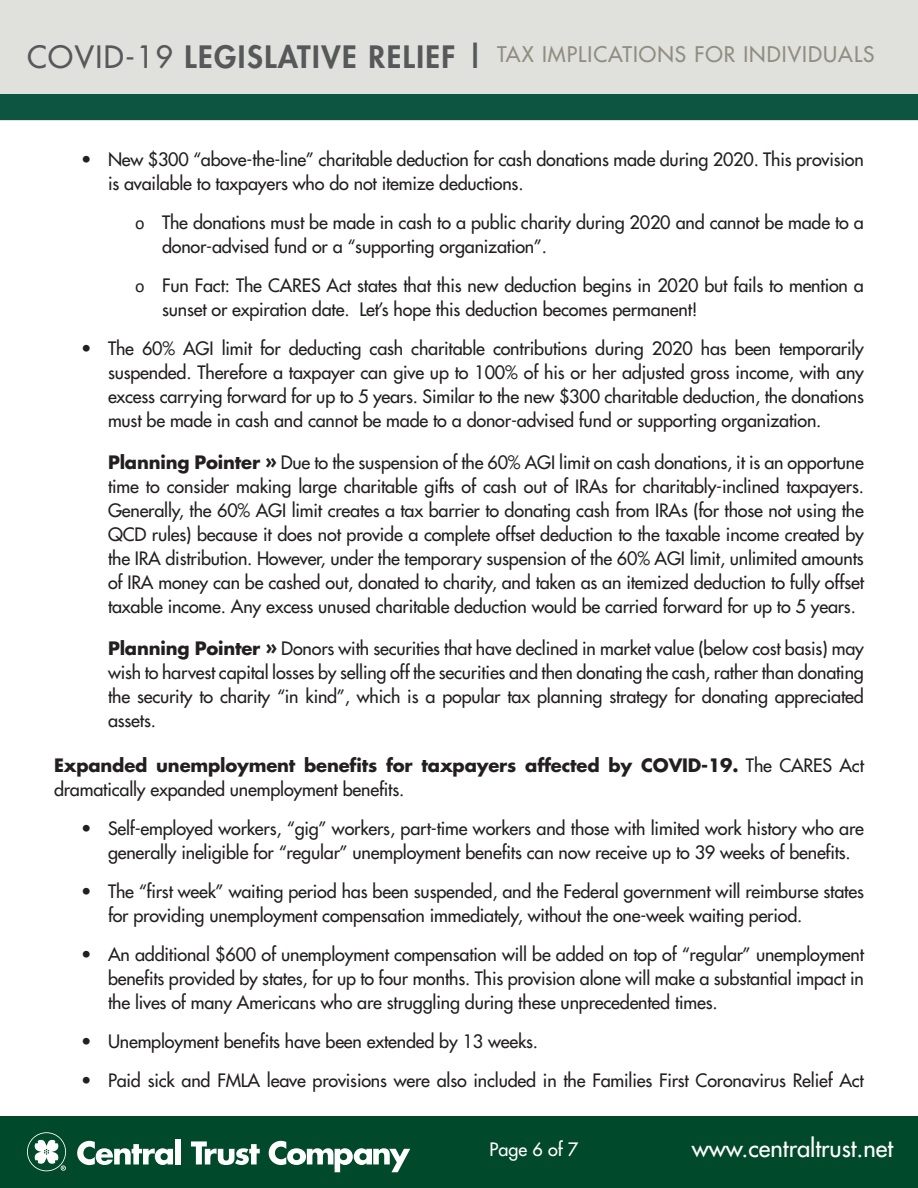
<style>
.page{position:relative;width:918px;height:1188px;background:#fff}
.page>*{position:absolute;margin:0;border:0;box-sizing:border-box;transform-origin:0 0}
.t1{font:23.85px "Futura";color:#fff}
.t2{font:21px "Futura";letter-spacing:.05em;color:#8f8e81}
.t3{font:18px/24px "Futura";letter-spacing:-.01em;color:#231f20}
.t4{font:700 18px/24px "Futura";letter-spacing:-.01em;color:#231f20}
.t5{font:18px "Futura";color:#fff}
.s1{font-size:30px;color:#57585a}
.s2{font-weight:800;font-size:30px;color:#57585a}
.s3{font-family:"Calibri"}
.s4{font-weight:700}
.s5{font-weight:700;font-size:19.5px}
.s6{font-weight:400}
</style>
<div class="page">
<div style="left:0;top:0;width:918px;height:120px;background:#e0e0dc"></div>
<div style="left:0;top:94px;width:918px;height:26px;background:#0d5540"></div>
<div style="left:0;top:1117px;width:918px;height:71px;background:#00492b"></div>
<svg style="left:77px;top:1141px;width:96px;height:24px"></svg>
<div style="left:175px;top:1139px;width:6px;height:25px;background:#fff"></div>
<svg style="left:191px;top:1141px;width:69px;height:24px"></svg>
<svg style="left:269px;top:1141px;width:141px;height:31px"></svg>
<svg style="left:27px;top:1132px;width:39px;height:39px"></svg>
<p class="t2" style="left:27px;top:41px;width:849px"><span class="s1">COVID-19</span> <span class="s2">LEGISLATIVE RELIEF |</span> TAX IMPLICATIONS FOR INDIVIDUALS</p>
<p class="t3" style="left:108px;top:147px;width:757px;text-indent:-27px">• New $300 “above-the-line” charitable deduction for cash donations made during 2020. This provision is available to taxpayers who do not itemize deductions.</p>
<p class="t3" style="left:162px;top:210px;width:704px;text-indent:-27px"><span class="s3">ο</span> The donations must be made in cash to a public charity during 2020 and cannot be made to a donor-advised fund or a “supporting organization”.</p>
<p class="t3" style="left:162px;top:273px;width:704px;text-indent:-27px"><span class="s3">ο</span> Fun Fact: The CARES Act states that this new deduction begins in 2020 but fails to mention a sunset or expiration date. Let’s hope this deduction becomes permanent!</p>
<p class="t3" style="left:108px;top:336px;width:758px;text-align:justify;text-indent:-27px">• The 60% AGI limit for deducting cash charitable contributions during 2020 has been temporarily suspended. Therefore a taxpayer can give up to 100% of his or her adjusted gross income, with any excess carrying forward for up to 5 years. Similar to the new $300 charitable deduction, the donations must be made in cash and cannot be made to a donor-advised fund or supporting organization.</p>
<p class="t3" style="left:108px;top:450px;width:758px;text-align:justify"><span class="s4">Planning Pointer</span> <span class="s5">»</span> Due to the suspension of the 60% AGI limit on cash donations, it is an opportune time to consider making large charitable gifts of cash out of IRAs for charitably-inclined taxpayers.<br>Generally, the 60% AGI limit creates a tax barrier to donating cash from IRAs (for those not using the QCD rules) because it does not provide a complete offset deduction to the taxable income created by the IRA distribution. However, under the temporary suspension of the 60% AGI limit, unlimited amounts of IRA money can be cashed out, donated to charity, and taken as an itemized deduction to fully offset taxable income. Any excess unused charitable deduction would be carried forward for up to 5 years.</p>
<p class="t3" style="left:108px;top:636px;width:758px;text-align:justify"><span class="s4">Planning Pointer</span> <span class="s5">»</span> Donors with securities that have declined in market value (below cost basis) may wish to harvest capital losses by selling off the securities and then donating the cash, rather than donating the security to charity “in kind”, which is a popular tax planning strategy for donating appreciated assets.</p>
<p class="t4" style="left:54px;top:752px;width:812px">Expanded unemployment benefits for taxpayers affected by COVID-19. <span class="s6">The CARES Act dramatically expanded unemployment benefits.</span></p>
<p class="t3" style="left:108px;top:816px;width:758px;text-indent:-27px">• Self-employed workers, “gig” workers, part-time workers and those with limited work history who are generally ineligible for “regular” unemployment benefits can now receive up to 39 weeks of benefits.</p>
<p class="t3" style="left:108px;top:879px;width:757px;text-indent:-27px">• The “first week” waiting period has been suspended, and the Federal government will reimburse states for providing unemployment compensation immediately, without the one-week waiting period.</p>
<p class="t3" style="left:108px;top:942px;width:758px;text-align:justify;text-indent:-27px">• An additional $600 of unemployment compensation will be added on top of “regular” unemployment benefits provided by states, for up to four months. This provision alone will make a substantial impact in the lives of many Americans who are struggling during these unprecedented times.</p>
<p class="t3" style="left:81px;top:1029px;width:459px">• Unemployment benefits have been extended by 13 weeks.</p>
<p class="t3" style="left:81px;top:1068px;width:784px">• Paid sick and FMLA leave provisions were also included in the Families First Coronavirus Relief Act</p>
<p class="t5" style="left:490px;top:1138px;width:90px">Page 6 of 7</p>
<h1 class="t1" style="left:692px;top:1133px;width:203px">www.centraltrust.net</h1>
</div>
